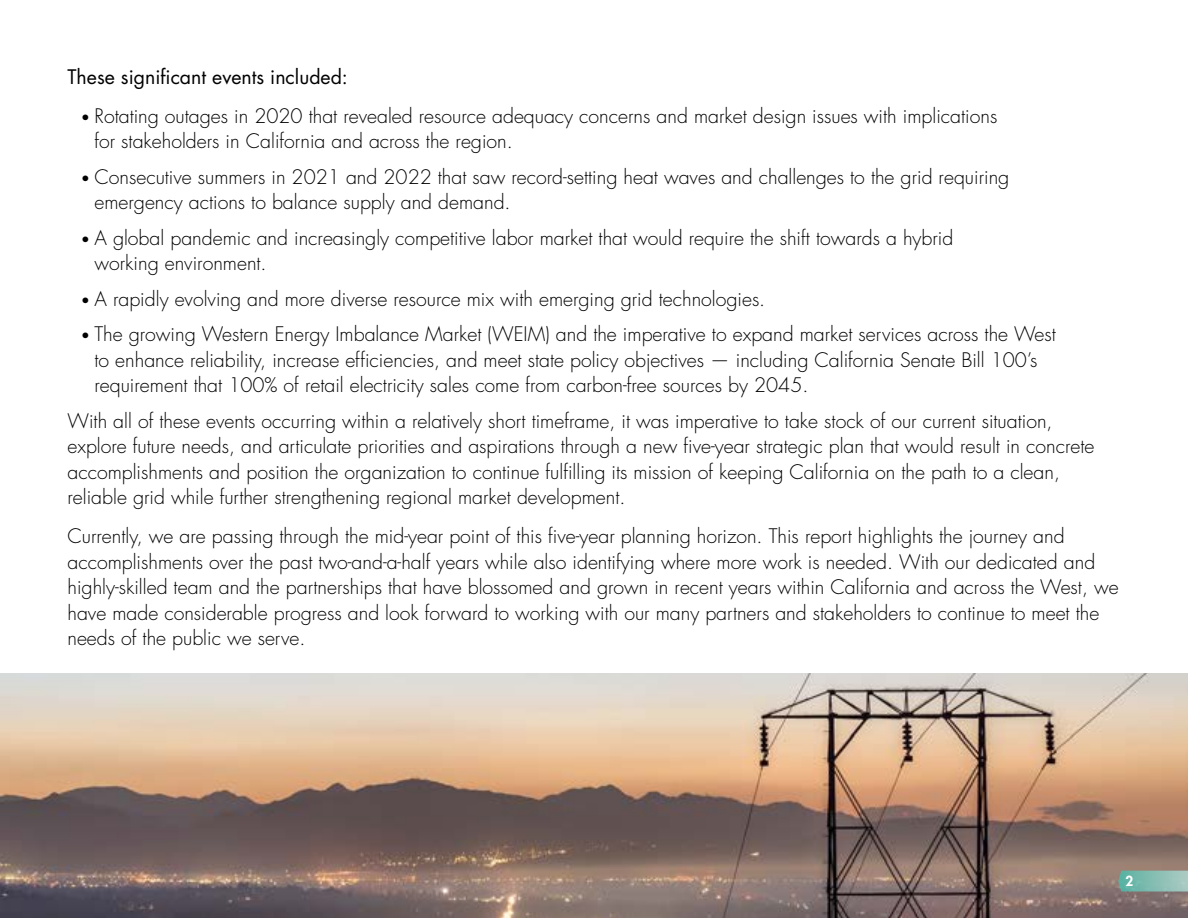
<style>
.page{position:relative;width:1188px;height:918px;background:#fff}
.page>*{position:absolute;margin:0;border:0;box-sizing:border-box;transform-origin:0 0}
.t1{font:300 19.5px/25.5px "Futura Std";color:#000}
.t2{font:19.5px "Futura Std";color:#000}
.t3{font:800 13.5px "Futura Std";color:#fff}
.s1{font-weight:500;font-size:15px}
</style>
<div class="page">
<img style="left:0;top:674px;width:1188px;height:244px">
<svg style="left:1118px;top:871px;width:70px;height:21px"></svg>
<p class="t2" style="left:68px;top:64px;width:282px">These significant events included:</p>
<p class="t1" style="left:94px;top:104px;width:904px;text-indent:-14px"><span class="s1">•</span> Rotating outages in 2020 that revealed resource adequacy concerns and market design issues with implications for stakeholders in California and across the region.</p>
<p class="t1" style="left:94px;top:165px;width:916px;text-indent:-14px"><span class="s1">•</span> Consecutive summers in 2021 and 2022 that saw record-setting heat waves and challenges to the grid requiring emergency actions to balance supply and demand.</p>
<p class="t1" style="left:94px;top:226px;width:860px;text-indent:-13px"><span class="s1">•</span> A global pandemic and increasingly competitive labor market that would require the shift towards a hybrid working environment.</p>
<p class="t1" style="left:81px;top:287px;width:686px"><span class="s1">•</span> A rapidly evolving and more diverse resource mix with emerging grid technologies.</p>
<p class="t1" style="left:94px;top:322px;width:963px;text-indent:-14px"><span class="s1">•</span> The growing Western Energy Imbalance Market (WEIM) and the imperative to expand market services across the West to enhance reliability, increase efficiencies, and meet state policy objectives — including California Senate Bill 100’s requirement that 100% of retail electricity sales come from carbon-free sources by 2045.</p>
<p class="t1" style="left:67px;top:409px;width:1028px">With all of these events occurring within a relatively short timeframe, it was imperative to take stock of our current situation, explore future needs, and articulate priorities and aspirations through a new five-year strategic plan that would result in concrete accomplishments and position the organization to continue fulfilling its mission of keeping California on the path to a clean, reliable grid while further strengthening regional market development.</p>
<p class="t1" style="left:67px;top:524px;width:1053px">Currently, we are passing through the mid-year point of this five-year planning horizon. This report highlights the journey and accomplishments over the past two-and-a-half years while also identifying where more work is needed. With our dedicated and highly-skilled team and the partnerships that have blossomed and grown in recent years within California and across the West, we have made considerable progress and look forward to working with our many partners and stakeholders to continue to meet the needs of the public we serve.</p>
<p class="t3" style="left:1125px;top:872px;width:9px">2</p>
</div>
